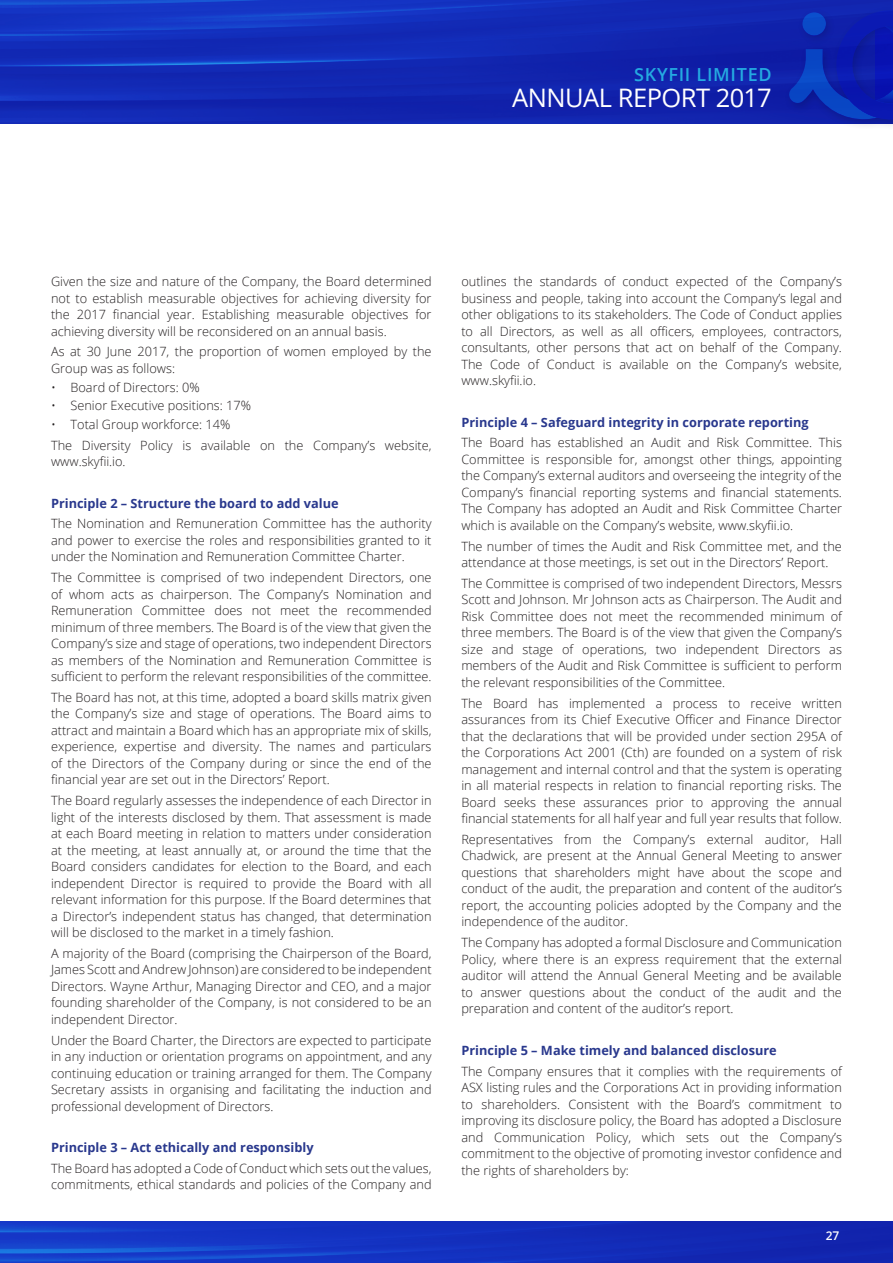
<style>
.page{position:relative;width:893px;height:1263px;background:#fff}
.page>*{position:absolute;margin:0;border:0;box-sizing:border-box;transform-origin:0 0}
.t1{font:25.5px "Open Sans";letter-spacing:-.02em;color:#fff}
.t2{font:600 18px "Open Sans";letter-spacing:.04em;color:#24aae1}
.t3{font:300 12.75px/16.5px "Open Sans";color:#231f20;text-align:justify}
.t4{font:700 12.75px "Open Sans";color:#29388d}
.t5{font:600 12px "Open Sans";color:#fff}
</style>
<div class="page">
<img style="left:0;top:0;width:893px;height:123px">
<img style="left:0;top:1221px;width:893px;height:42px">
<div style="left:784px;top:5px;width:109px;height:126px;background:#231f20;opacity:.45"></div>
<svg style="left:788px;top:10px;width:105px;height:110px"></svg>
<h2 class="t2" style="left:634px;top:62px;width:139px">Skyfii Limited</h2>
<h1 class="t1" style="left:512px;top:80px;width:261px">ANNUAL REPORT 2017</h1>
<p class="t3" style="left:51px;top:273px;width:382px">Given the size and nature of the Company, the Board determined not to establish measurable objectives for achieving diversity for the 2017 financial year. Establishing measurable objectives for achieving diversity will be reconsidered on an annual basis.</p>
<p class="t3" style="left:51px;top:343px;width:382px">As at 30 June 2017, the proportion of women employed by the<br>Group was as follows:</p>
<p class="t3" style="left:51px;top:378px;width:150px">• Board of Directors: 0%</p>
<p class="t3" style="left:51px;top:397px;width:202px">• Senior Executive positions: 17%</p>
<p class="t3" style="left:51px;top:413px;width:382px;line-height:20.7px">• Total Group workforce: 14%<br>The Diversity Policy is available on the Company’s website,</p>
<p class="t3" style="left:51px;top:453px;width:76px">www.skyfii.io.</p>
<p class="t4" style="left:51px;top:494px;width:289px">Principle 2 – Structure the board to add value</p>
<p class="t3" style="left:51px;top:515px;width:382px">The Nomination and Remuneration Committee has the authority and power to exercise the roles and responsibilities granted to it under the Nomination and Remuneration Committee Charter.</p>
<p class="t3" style="left:51px;top:569px;width:382px">The Committee is comprised of two independent Directors, one of whom acts as chairperson. The Company’s Nomination and Remuneration Committee does not meet the recommended minimum of three members. The Board is of the view that given the Company’s size and stage of operations, two independent Directors as members of the Nomination and Remuneration Committee is sufficient to perform the relevant responsibilities of the committee.</p>
<p class="t3" style="left:51px;top:689px;width:382px">The Board has not, at this time, adopted a board skills matrix given the Company’s size and stage of operations. The Board aims to attract and maintain a Board which has an appropriate mix of skills, experience, expertise and diversity. The names and particulars of the Directors of the Company during or since the end of the financial year are set out in the Directors’ Report.</p>
<p class="t3" style="left:51px;top:792px;width:382px">The Board regularly assesses the independence of each Director in light of the interests disclosed by them. That assessment is made at each Board meeting in relation to matters under consideration at the meeting, at least annually at, or around the time that the Board considers candidates for election to the Board, and each independent Director is required to provide the Board with all relevant information for this purpose. If the Board determines that a Director’s independent status has changed, that determination will be disclosed to the market in a timely fashion.</p>
<p class="t3" style="left:51px;top:945px;width:382px">A majority of the Board (comprising the Chairperson of the Board, James Scott and Andrew Johnson) are considered to be independent Directors. Wayne Arthur, Managing Director and CEO, and a major founding shareholder of the Company, is not considered to be an independent Director.</p>
<p class="t3" style="left:51px;top:1031px;width:382px">Under the Board Charter, the Directors are expected to participate in any induction or orientation programs on appointment, and any continuing education or training arranged for them. The Company Secretary assists in organising and facilitating the induction and professional development of Directors.</p>
<p class="t4" style="left:51px;top:1138px;width:264px">Principle 3 – Act ethically and responsibly</p>
<p class="t3" style="left:51px;top:1160px;width:382px">The Board has adopted a Code of Conduct which sets out the values, commitments, ethical standards and policies of the Company and</p>
<p class="t3" style="left:461px;top:273px;width:382px">outlines the standards of conduct expected of the Company’s business and people, taking into account the Company’s legal and other obligations to its stakeholders. The Code of Conduct applies to all Directors, as well as all officers, employees, contractors, consultants, other persons that act on behalf of the Company.<br>The Code of Conduct is available on the Company’s website, www.skyfii.io.</p>
<p class="t4" style="left:461px;top:413px;width:349px">Principle 4 – Safeguard integrity in corporate reporting</p>
<p class="t3" style="left:461px;top:434px;width:382px">The Board has established an Audit and Risk Committee. This Committee is responsible for, amongst other things, appointing the Company’s external auditors and overseeing the integrity of the Company’s financial reporting systems and financial statements.<br>The Company has adopted an Audit and Risk Committee Charter which is available on the Company’s website, www.skyfii.io.</p>
<p class="t3" style="left:461px;top:537px;width:382px">The number of times the Audit and Risk Committee met, and the attendance at those meetings, is set out in the Directors’ Report.</p>
<p class="t3" style="left:461px;top:575px;width:382px">The Committee is comprised of two independent Directors, Messrs Scott and Johnson. Mr Johnson acts as Chairperson. The Audit and Risk Committee does not meet the recommended minimum of three members. The Board is of the view that given the Company’s size and stage of operations, two independent Directors as members of the Audit and Risk Committee is sufficient to perform the relevant responsibilities of the Committee.</p>
<p class="t3" style="left:461px;top:694px;width:382px">The Board has implemented a process to receive written assurances from its Chief Executive Officer and Finance Director that the declarations that will be provided under section 295A of the Corporations Act 2001 (Cth) are founded on a system of risk management and internal control and that the system is operating in all material respects in relation to financial reporting risks. The Board seeks these assurances prior to approving the annual financial statements for all half year and full year results that follow.</p>
<p class="t3" style="left:461px;top:831px;width:382px">Representatives from the Company’s external auditor, Hall Chadwick, are present at the Annual General Meeting to answer questions that shareholders might have about the scope and conduct of the audit, the preparation and content of the auditor’s report, the accounting policies adopted by the Company and the independence of the auditor.</p>
<p class="t3" style="left:461px;top:934px;width:382px">The Company has adopted a formal Disclosure and Communication Policy, where there is an express requirement that the external auditor will attend the Annual General Meeting and be available to answer questions about the conduct of the audit and the preparation and content of the auditor’s report.</p>
<p class="t4" style="left:461px;top:1041px;width:317px">Principle 5 – Make timely and balanced disclosure</p>
<p class="t3" style="left:461px;top:1062px;width:382px">The Company ensures that it complies with the requirements of ASX listing rules and the Corporations Act in providing information to shareholders. Consistent with the Board’s commitment to improving its disclosure policy, the Board has adopted a Disclosure and Communication Policy, which sets out the Company’s commitment to the objective of promoting investor confidence and the rights of shareholders by:</p>
<p class="t5" style="left:826px;top:1228px;width:15px">27</p>
</div>
